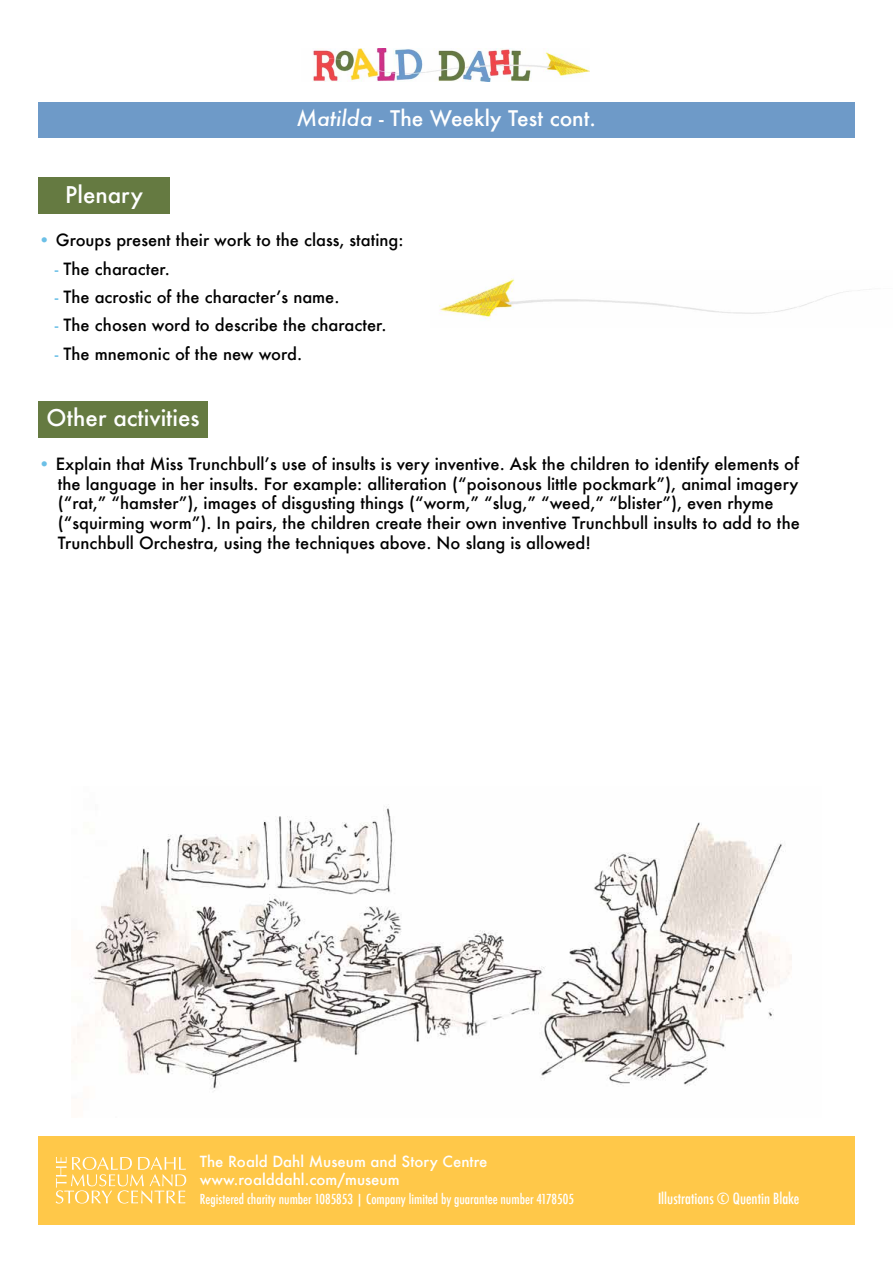
<style>
.page{position:relative;width:893px;height:1263px;background:#fff}
.page>*{position:absolute;margin:0;border:0;box-sizing:border-box;transform-origin:0 0}
.t1{font:500 22.5px "Futura";color:#fff}
.t2{font:500 21px "Futura";color:#fff}
.t3{font:500 16.5px/19.8px "Futura";color:#000}
.t4{font:500 15px/18px "Futura";color:#fff}
.t5{font:500 condensed 15px "Futura";color:#fff}
.t6{font:500 condensed 13.5px "Futura";color:#fff}
.s1{font-style:italic}
.s2{color:#6cc0e7}
</style>
<div class="page">
<div style="left:38px;top:1136px;width:817px;height:89px;background:#ffc849"></div>
<svg style="left:56px;top:1157px;width:130px;height:46px"></svg>
<div style="left:38px;top:102px;width:817px;height:36px;background:#6e9ac8"></div>
<img style="left:312px;top:49px;width:277px;height:33px">
<img style="left:439px;top:278px;width:431px;height:41px">
<div style="left:38px;top:178px;width:132px;height:36px;background:#657a41"></div>
<div style="left:38px;top:401px;width:170px;height:36px;background:#657a41"></div>
<img style="left:73px;top:806px;width:719px;height:285px">
<h1 class="t1" style="left:65px;top:180px;width:79px">Plenary</h1>
<p class="t2" style="left:297px;top:104px;width:301px"><span class="s1">Matilda</span> - The Weekly Test cont.</p>
<p class="t3" style="left:38px;top:230px;width:367px"><span class="s2">•</span> Groups present their work to the class, stating:</p>
<p class="t3" style="left:55px;top:259px;width:117px"><span class="s2">-</span> The character.</p>
<p class="t3" style="left:55px;top:287px;width:286px"><span class="s2">-</span> The acrostic of the character’s name.</p>
<p class="t3" style="left:55px;top:315px;width:333px"><span class="s2">-</span> The chosen word to describe the character.</p>
<p class="t3" style="left:55px;top:343px;width:249px"><span class="s2">-</span> The mnemonic of the new word.</p>
<h1 class="t1" style="left:47px;top:402px;width:155px">Other activities</h1>
<p class="t3" style="left:58px;top:453px;width:743px;text-indent:-20px"><span class="s2">•</span> Explain that Miss Trunchbull’s use of insults is very inventive. Ask the children to identify elements of the language in her insults. For example: alliteration (“poisonous little pockmark”), animal imagery (“rat,” “hamster”), images of disgusting things (“worm,” “slug,” “weed,” “blister”), even rhyme (“squirming worm”). In pairs, the children create their own inventive Trunchbull insults to add to the Trunchbull Orchestra, using the techniques above. No slang is allowed!</p>
<p class="t4" style="left:200px;top:1153px;width:289px">The Roald Dahl Museum and Story Centre www.roalddahl.com/museum</p>
<p class="t6" style="left:200px;top:1191px;width:376px">Registered charity number 1085853 | Company limited by guarantee number 4178505</p>
<p class="t5" style="left:658px;top:1189px;width:143px">Illustrations © Quentin Blake</p>
</div>
